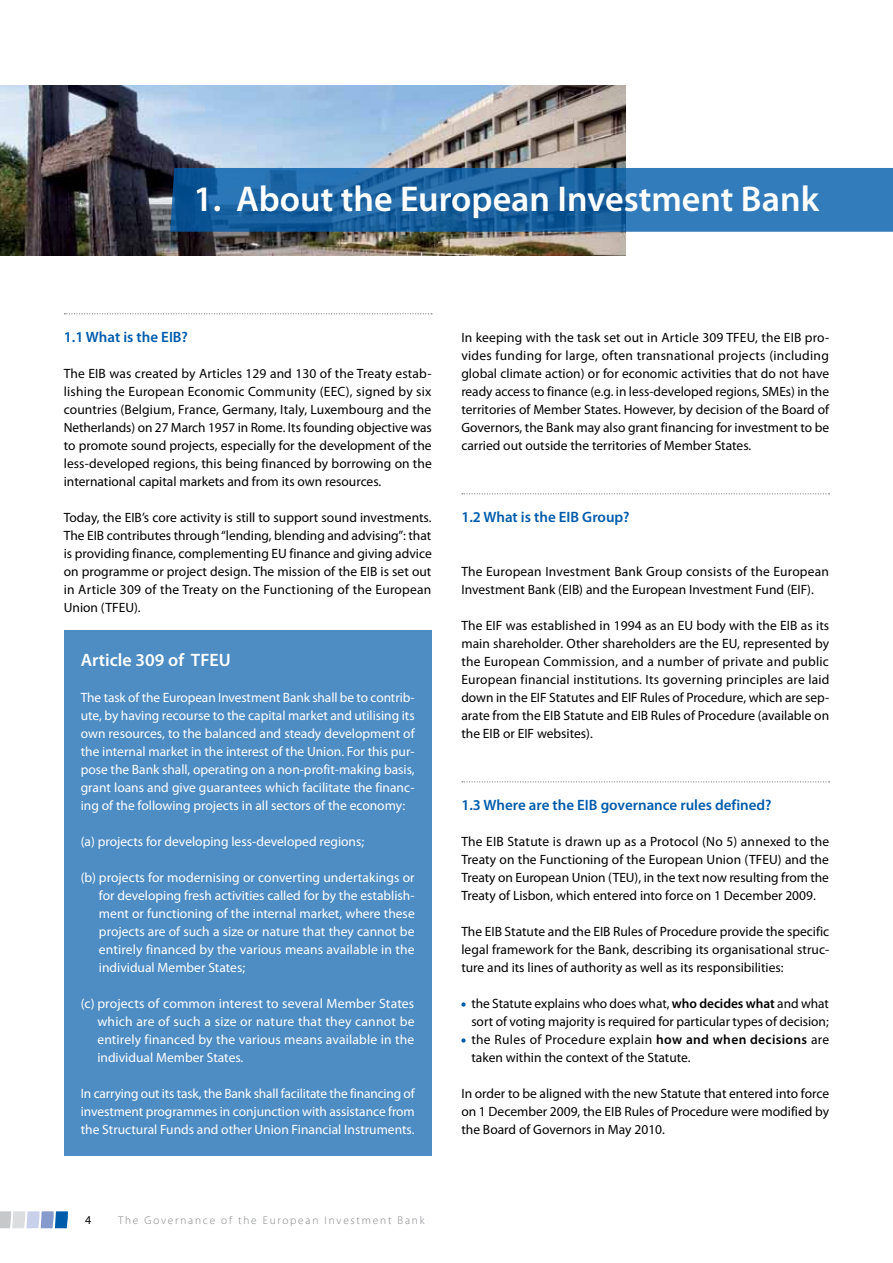
<style>
.page{position:relative;width:893px;height:1263px;background:#fff}
.page>*{position:absolute;margin:0;border:0;box-sizing:border-box;transform-origin:0 0}
.t1{font:600 36px "Myriad Pro";color:#fff}
.t2{font:600 18px "Myriad Pro";color:#fff}
.t3{font:600 15px "Myriad Pro";color:#005cab}
.t4{font:13.5px/18px "Myriad Pro";color:#000;text-align:justify}
.t5{font:13.5px/18px "Myriad Pro";color:#fff;text-align:justify}
.t6{font:12px "Myriad Pro";color:#000}
.t7{font:300 11.25px "Myriad Pro";letter-spacing:.16em;color:#808285}
.s1{font-weight:600}
</style>
<div class="page">
<svg style="left:0;top:1211px;width:68px;height:17px"></svg>
<img style="left:0;top:85px;width:626px;height:170px">
<svg style="left:170px;top:168px;width:723px;height:64px;background:#236ba9"></svg>
<svg style="left:64px;top:313px;width:368px;height:1px"></svg>
<div style="left:64px;top:630px;width:368px;height:526px;background:#4d8dc4"></div>
<svg style="left:462px;top:493px;width:368px;height:1px"></svg>
<svg style="left:462px;top:781px;width:368px;height:1px"></svg>
<svg style="left:461px;top:1002px;width:5px;height:5px"></svg>
<svg style="left:461px;top:1038px;width:5px;height:5px"></svg>
<h1 class="t1" style="left:193px;top:176px;width:627px">1. About the European Investment Bank</h1>
<p class="t3" style="left:64px;top:327px;width:126px">1.1 What is the EIB?</p>
<p class="t4" style="left:64px;top:364px;width:370px">The EIB was created by Articles 129 and 130 of the Treaty estab&shy;lishing the European Economic Community (EEC), signed by six countries (Belgium, France, Germany, Italy, Luxembourg and the Netherlands) on 27 March 1957 in Rome. Its founding objective was to promote sound projects, especially for the development of the less-developed regions, this being financed by borrowing on the international capital markets and from its own resources.</p>
<p class="t4" style="left:64px;top:508px;width:369px">Today, the EIB’s core activity is still to support sound investments.<br>The EIB contributes through “lending, blending and advising”: that is providing finance, complementing EU finance and giving advice on programme or project design. The mission of the EIB is set out in Article 309 of the Treaty on the Functioning of the European Union (TFEU).</p>
<h2 class="t2" style="left:81px;top:649px;width:151px">Article 309 of TFEU</h2>
<p class="t5" style="left:81px;top:688px;width:335px">The task of the European Investment Bank shall be to contrib&shy;ute, by having recourse to the capital market and utilising its own resources, to the balanced and steady development of the internal market in the interest of the Union. For this pur&shy;pose the Bank shall, operating on a non-profit-making basis, grant loans and give guarantees which facilitate the financ&shy;ing of the following projects in all sectors of the economy:</p>
<p class="t5" style="left:81px;top:832px;width:285px">(a) projects for developing less-developed regions;</p>
<p class="t5" style="left:99px;top:868px;width:317px;text-indent:-18px">(b) projects for modernising or converting undertakings or for developing fresh activities called for by the establish&shy;ment or functioning of the internal market, where these projects are of such a size or nature that they cannot be entirely financed by the various means available in the individual Member States;</p>
<p class="t5" style="left:97px;top:994px;width:319px;text-indent:-17px">(c) projects of common interest to several Member States which are of such a size or nature that they cannot be entirely financed by the various means available in the individual Member States.</p>
<p class="t5" style="left:81px;top:1084px;width:335px">In carrying out its task, the Bank shall facilitate the financing of investment programmes in conjunction with assistance from the Structural Funds and other Union Financial Instruments.</p>
<p class="t4" style="left:461px;top:328px;width:369px">In keeping with the task set out in Article 309 TFEU, the EIB pro&shy;vides funding for large, often transnational projects (including global climate action) or for economic activities that do not have ready access to finance (e.g. in less-developed regions, SMEs) in the territories of Member States. However, by decision of the Board of Governors, the Bank may also grant financing for investment to be carried out outside the territories of Member States.</p>
<p class="t3" style="left:461px;top:507px;width:170px">1.2 What is the EIB Group?</p>
<p class="t4" style="left:461px;top:562px;width:369px">The European Investment Bank Group consists of the European<br>Investment Bank (EIB) and the European Investment Fund (EIF).</p>
<p class="t4" style="left:461px;top:616px;width:370px">The EIF was established in 1994 as an EU body with the EIB as its main shareholder. Other shareholders are the EU, represented by the European Commission, and a number of private and public European financial institutions. Its governing principles are laid down in the EIF Statutes and EIF Rules of Procedure, which are sep&shy;arate from the EIB Statute and EIB Rules of Procedure (available on the EIB or EIF websites).</p>
<p class="t3" style="left:461px;top:795px;width:312px">1.3 Where are the EIB governance rules defined?</p>
<p class="t4" style="left:461px;top:832px;width:369px">The EIB Statute is drawn up as a Protocol (No 5) annexed to the Treaty on the Functioning of the European Union (TFEU) and the Treaty on European Union (TEU), in the text now resulting from the Treaty of Lisbon, which entered into force on 1 December 2009.</p>
<p class="t4" style="left:461px;top:922px;width:369px">The EIB Statute and the EIB Rules of Procedure provide the specific legal framework for the Bank, describing its organisational struc&shy;ture and its lines of authority as well as its responsibilities:</p>
<p class="t4" style="left:471px;top:994px;width:359px">the Statute explains who does what, <span class="s1">who decides what</span> and what sort of voting majority is required for particular types of decision; the Rules of Procedure explain <span class="s1">how and when decisions</span> are taken within the context of the Statute.</p>
<p class="t4" style="left:461px;top:1084px;width:369px">In order to be aligned with the new Statute that entered into force on 1 December 2009, the EIB Rules of Procedure were modified by the Board of Governors in May 2010.</p>
<p class="t6" style="left:85px;top:1212px;width:8px">4</p>
<p class="t7" style="left:118px;top:1213px;width:308px">The Governance of the European Investment Bank</p>
</div>
